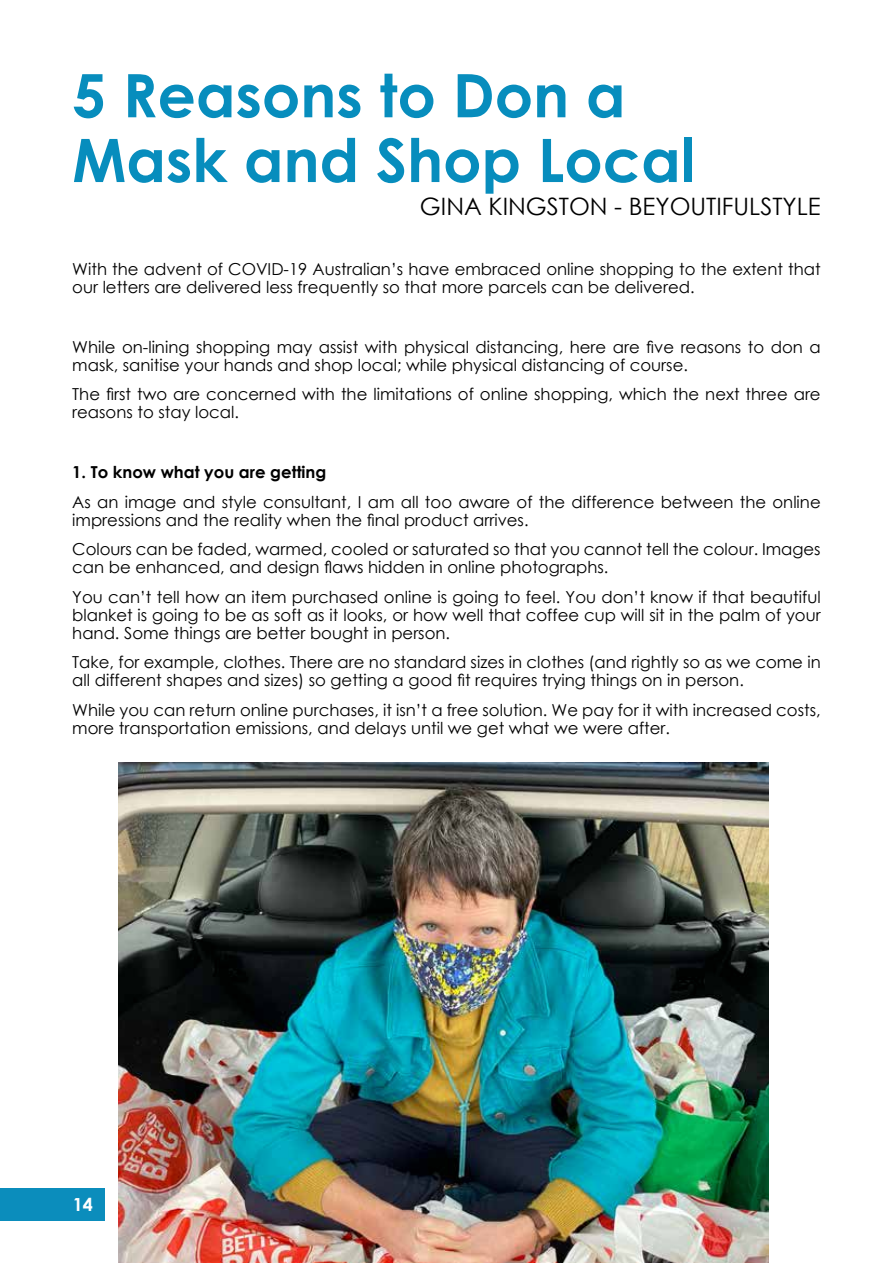
<style>
.page{position:relative;width:893px;height:1263px;background:#fff}
.page>*{position:absolute;margin:0;border:0;box-sizing:border-box;transform-origin:0 0}
.t1{font:700 60px/64.8px "Century Gothic";color:#078dbd}
.t2{font:24px "Century Gothic";color:#000}
.t3{font:700 18px "Century Gothic";color:#fff}
.t4{font:16.5px/17.9px "Century Gothic";color:#000}
.t5{font:700 16.5px "Century Gothic";color:#000}
</style>
<div class="page">
<div style="left:0;top:1188px;width:104px;height:33px;background:#0b8dbc"></div>
<img style="left:118px;top:762px;width:650px;height:501px">
<h1 class="t1" style="left:72px;top:60px;width:624px">5 Reasons to Don a<br>Mask and Shop Local</h1>
<h2 class="t2" style="left:420px;top:190px;width:402px">GINA KINGSTON - BEYOUTIFULSTYLE</h2>
<p class="t4" style="left:72px;top:260px;width:750px">With the advent of COVID-19 Australian’s have embraced online shopping to the extent that our letters are delivered less frequently so that more parcels can be delivered.</p>
<p class="t4" style="left:72px;top:338px;width:750px">While on-lining shopping may assist with physical distancing, here are five reasons to don a mask, sanitise your hands and shop local; while physical distancing of course.</p>
<p class="t4" style="left:72px;top:385px;width:750px">The first two are concerned with the limitations of online shopping, which the next three are reasons to stay local.</p>
<p class="t5" style="left:72px;top:459px;width:256px">1. To know what you are getting</p>
<p class="t4" style="left:72px;top:493px;width:750px">As an image and style consultant, I am all too aware of the difference between the online impressions and the reality when the final product arrives.</p>
<p class="t4" style="left:72px;top:540px;width:750px">Colours can be faded, warmed, cooled or saturated so that you cannot tell the colour. Images can be enhanced, and design flaws hidden in online photographs.</p>
<p class="t4" style="left:72px;top:588px;width:750px;text-align:justify">You can’t tell how an item purchased online is going to feel. You don’t know if that beautiful blanket is going to be as soft as it looks, or how well that coffee cup will sit in the palm of your hand. Some things are better bought in person.</p>
<p class="t4" style="left:72px;top:653px;width:750px">Take, for example, clothes. There are no standard sizes in clothes (and rightly so as we come in all different shapes and sizes) so getting a good fit requires trying things on in person.</p>
<p class="t4" style="left:72px;top:701px;width:750px">While you can return online purchases, it isn’t a free solution. We pay for it with increased costs, more transportation emissions, and delays until we get what we were after.</p>
<p class="t3" style="left:73px;top:1191px;width:22px">14</p>
</div>
